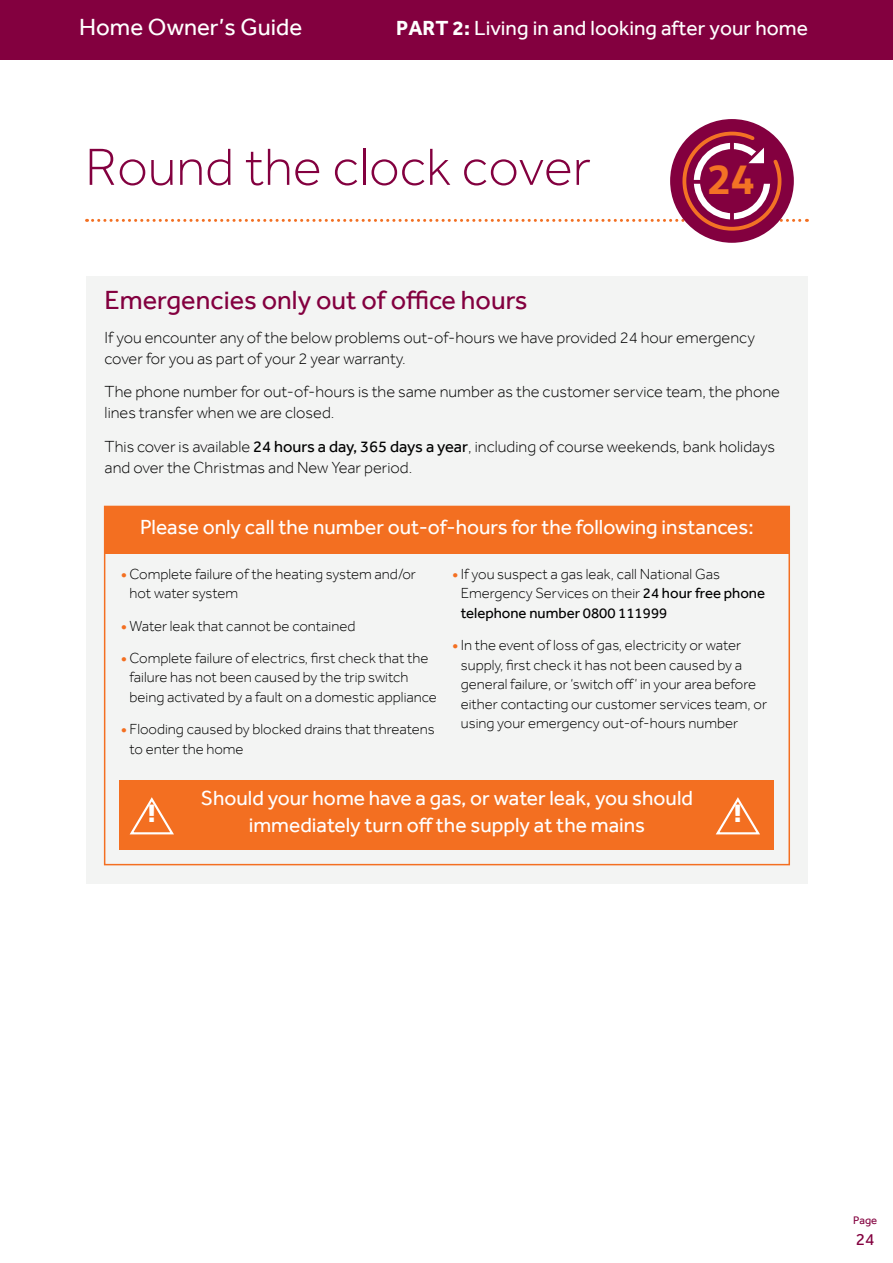
<style>
.page{position:relative;width:893px;height:1263px;background:#fff}
.page>*{position:absolute;margin:0;border:0;box-sizing:border-box;transform-origin:0 0}
.t1{font:300 54px "Effra";color:#83003f}
.t2{font:700 41.4px "Bovis Sans";color:#f37225}
.t3{font:27px "Effra";color:#83003f}
.t4{font:800 25.95px "Effra";color:#fff}
.t5{font:24px "Effra";color:#fff}
.t6{font:21px/27px "Effra";color:#fff;text-align:center}
.t7{font:700 20.25px "Bovis Sans";color:#83003f}
.t8{font:17.25px "Effra";color:#83003f}
.t9{font:300 16.5px/21px "Effra";color:#000}
.t10{font:300 15px/19.5px "Effra";color:#000}
.t11{font:11.25px "Effra";color:#83003f}
.s1{font-weight:700}
.s2{font-size:36.3px}
.s3{font-weight:400}
.s4{font-weight:700;color:#f36f21}
</style>
<div class="page">
<div style="left:670px;top:119px;width:124px;height:124px;background:#83003f;border-radius:50%"></div>
<svg style="left:87px;top:130px;width:720px;height:102px"></svg>
<div style="left:86px;top:276px;width:722px;height:607px;background:#f3f4f3"></div>
<div style="left:105px;top:506px;width:684px;height:48px;background:#f36f21"></div>
<div style="left:120px;top:780px;width:654px;height:69px;background:#f36f21"></div>
<svg style="left:715px;top:797px;width:45px;height:38px"></svg>
<svg style="left:129px;top:797px;width:45px;height:38px"></svg>
<div style="left:0;top:0;width:893px;height:59px;background:#83003f"></div>
<h3 class="t5" style="left:79px;top:13px;width:225px">Home Owner’s Guide</h3>
<h3 class="t6" style="left:396px;top:15px;width:413px"><span class="s1">PART 2:</span> Living in and looking after your home</h3>
<h1 class="t1" style="left:85px;top:135px;width:507px">Round the clock cover</h1>
<h3 class="t7" style="left:551px;top:163px;width:50px"><span class="s2">8</span>YR</h3>
<h2 class="t2" style="left:707px;top:154px;width:49px">24</h2>
<h3 class="t3" style="left:105px;top:284px;width:424px">Emergencies only out of office hours</h3>
<p class="t9" style="left:105px;top:326px;width:652px">If you encounter any of the below problems out-of-hours we have provided 24 hour emergency cover for you as part of your 2 year warranty.</p>
<p class="t9" style="left:105px;top:381px;width:677px">The phone number for out-of-hours is the same number as the customer service team, the phone lines transfer when we are closed.</p>
<p class="t9" style="left:105px;top:436px;width:672px">This cover is available <span class="s3">24 hours a day, 365 days a year</span>, including of course weekends, bank holidays and over the Christmas and New Year period.</p>
<h3 class="t6" style="left:140px;top:513px;width:615px">Please only call the number out-of-hours for the following instances:</h3>
<p class="t10" style="left:130px;top:564px;width:288px;text-indent:-8px"><span class="s4">•</span> Complete failure of the heating system and/or hot water system</p>
<p class="t10" style="left:121px;top:616px;width:236px"><span class="s4">•</span> Water leak that cannot be contained</p>
<p class="t10" style="left:130px;top:648px;width:309px;text-indent:-8px"><span class="s4">•</span> Complete failure of electrics, first check that the failure has not been caused by the trip switch being activated by a fault on a domestic appliance</p>
<p class="t10" style="left:130px;top:719px;width:307px;text-indent:-8px"><span class="s4">•</span> Flooding caused by blocked drains that threatens to enter the home</p>
<p class="t10" style="left:461px;top:564px;width:306px;text-indent:-8px"><span class="s4">•</span> If you suspect a gas leak, call National Gas<br>Emergency Services on their <span class="s3">24 hour free phone telephone number 0800 111999</span></p>
<p class="t10" style="left:461px;top:635px;width:308px;text-indent:-8px"><span class="s4">•</span> In the event of loss of gas, electricity or water supply, first check it has not been caused by a general failure, or ‘switch off’ in your area before either contacting our customer services team, or using your emergency out-of-hours number</p>
<h3 class="t6" style="left:201px;top:785px;width:494px">Should your home have a gas, or water leak, you should immediately turn off the supply at the mains</h3>
<h3 class="t4" style="left:148px;top:798px;width:9px">!</h3>
<h3 class="t4" style="left:734px;top:798px;width:9px">!</h3>
<p class="t11" style="left:853px;top:1213px;width:26px">Page</p>
<p class="t8" style="left:856px;top:1228px;width:20px">24</p>
</div>
